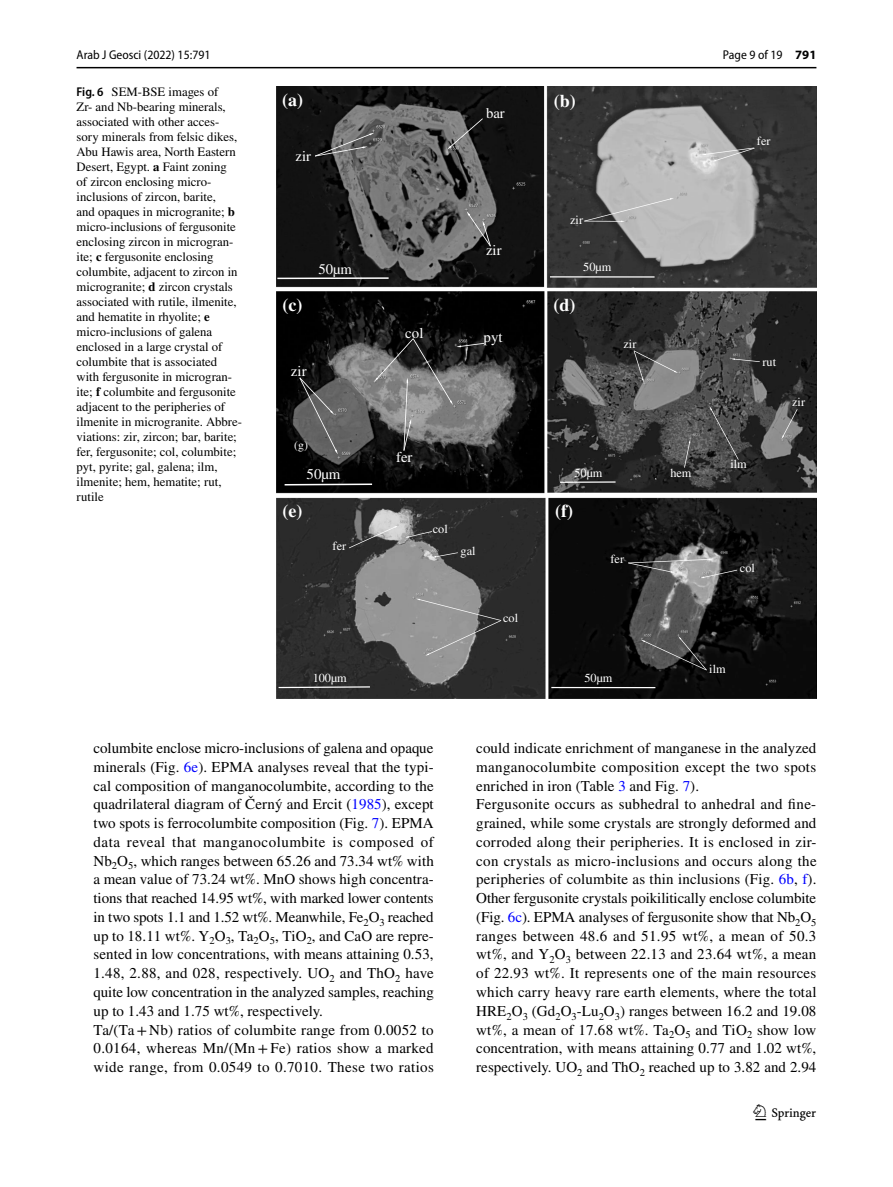
<style>
.page{position:relative;width:893px;height:1187px;background:#fff}
.page>*{position:absolute;margin:0;border:0;box-sizing:border-box;transform-origin:0 0}
.t1{font:22.5px "Springnew Regular 3";color:#000}
.t2{font:18px "Times Bold 4";color:#fff}
.t3{font:15px/18.8px "STIX";letter-spacing:.005em;color:#000}
.t4{font:14.85px "Times Roman 2";color:#fff}
.t5{font:14.7px "Times Roman 2";color:#fff}
.t6{font:12.75px/15px "STIX";color:#000}
.t7{font:semi-condensed 12.75px "Myriad Pro";color:#000}
.t8{font:12.3px "Times Roman 2";color:#fff}
.t9{font:11.85px "Times Roman 2";color:#fff}
.s1{font-family:"Myriad Pro";font-weight:600;font-stretch:semi-condensed}
.s2{font-weight:700}
.s3{font-weight:700;font-stretch:normal}
.s4{color:#00f}
</style>
<div class="page">
<hr style="left:77px;top:67px;width:739px;height:1px;background:#000">
<img style="left:276px;top:87px;width:540px;height:611px">
<hr style="left:277px;top:277px;width:112px;height:2px;background:#fff">
<svg style="left:447px;top:118px;width:36px;height:31px"></svg>
<svg style="left:315px;top:133px;width:59px;height:23px"></svg>
<svg style="left:467px;top:211px;width:24px;height:35px"></svg>
<hr style="left:550px;top:276px;width:105px;height:1px;background:#fff">
<svg style="left:702px;top:147px;width:53px;height:14px"></svg>
<svg style="left:584px;top:198px;width:90px;height:24px;background:#9b9b9b"></svg>
<svg style="left:285px;top:483px;width:87px;height:2px"></svg>
<svg style="left:299px;top:377px;width:39px;height:77px;background:#575757"></svg>
<svg style="left:374px;top:338px;width:110px;height:112px;background:#646464"></svg>
<hr style="left:560px;top:481px;width:56px;height:2px;background:#fff">
<svg style="left:709px;top:406px;width:30px;height:53px;background:#4f4f4f"></svg>
<svg style="left:731px;top:358px;width:29px;height:4px"></svg>
<svg style="left:684px;top:439px;width:6px;height:28px"></svg>
<svg style="left:634px;top:350px;width:44px;height:32px"></svg>
<svg style="left:781px;top:409px;width:16px;height:30px"></svg>
<svg style="left:279px;top:686px;width:91px;height:2px"></svg>
<svg style="left:405px;top:531px;width:27px;height:6px"></svg>
<svg style="left:432px;top:552px;width:26px;height:5px"></svg>
<svg style="left:349px;top:525px;width:49px;height:23px"></svg>
<svg style="left:416px;top:598px;width:85px;height:57px;background:#7b7b7b"></svg>
<hr style="left:551px;top:687px;width:104px;height:1px;background:#fff">
<svg style="left:628px;top:558px;width:109px;height:20px;background:#6d6d6d"></svg>
<svg style="left:641px;top:636px;width:66px;height:34px;background:#434343"></svg>
<p class="t7" style="left:77px;top:48px;width:135px">Arab J Geosci (2022) 15:791</p>
<p class="t6" style="left:77px;top:85px;width:167px"><span class="s1">Fig. 6</span> SEM-BSE images of<br>Zr- and Nb-bearing minerals, associated with other acces&shy;sory minerals from felsic dikes,<br>Abu Hawis area, North Eastern<br>Desert, Egypt. <span class="s2">a</span> Faint zoning<br>of zircon enclosing micro&shy;inclusions of zircon, barite,<br>and opaques in microgranite; <span class="s2">b </span>micro-inclusions of fergusonite enclosing zircon in microgran&shy;ite; <span class="s2">c</span> fergusonite enclosing columbite, adjacent to zircon in microgranite; <span class="s2">d</span> zircon crystals associated with rutile, ilmenite, and hematite in rhyolite; <span class="s2">e </span>micro-inclusions of galena enclosed in a large crystal of columbite that is associated with fergusonite in microgran&shy;ite; <span class="s2">f</span> columbite and fergusonite adjacent to the peripheries of ilmenite in microgranite. Abbre&shy;viations: zir, zircon; bar, barite; fer, fergusonite; col, columbite; pyt, pyrite; gal, galena; ilm, ilmenite; hem, hematite; rut, rutile</p>
<p class="t2" style="left:282px;top:89px;width:22px">(a)</p>
<p class="t2" style="left:554px;top:90px;width:23px">(b)</p>
<p class="t5" style="left:486px;top:105px;width:20px">bar</p>
<p class="t5" style="left:296px;top:147px;width:17px">zir</p>
<p class="t5" style="left:319px;top:260px;width:35px">50µm</p>
<p class="t5" style="left:486px;top:242px;width:17px">zir</p>
<p class="t8" style="left:570px;top:213px;width:14px">zir</p>
<p class="t8" style="left:583px;top:260px;width:30px">50µm</p>
<p class="t2" style="left:283px;top:294px;width:21px">(c)</p>
<p class="t2" style="left:554px;top:294px;width:23px">(d)</p>
<p class="t4" style="left:291px;top:363px;width:17px">zir</p>
<p class="t4" style="left:405px;top:325px;width:20px">col</p>
<p class="t4" style="left:484px;top:329px;width:21px">pyt</p>
<p class="t8" style="left:623px;top:336px;width:14px">zir</p>
<p class="t9" style="left:294px;top:438px;width:15px">(g)</p>
<p class="t4" style="left:307px;top:466px;width:35px">50µm</p>
<p class="t4" style="left:396px;top:449px;width:18px">fer</p>
<p class="t8" style="left:574px;top:466px;width:29px">50µm</p>
<p class="t2" style="left:283px;top:500px;width:21px">(e)</p>
<p class="t2" style="left:555px;top:500px;width:19px">(f)</p>
<p class="t8" style="left:333px;top:539px;width:15px">fer</p>
<p class="t8" style="left:433px;top:522px;width:17px">col</p>
<p class="t8" style="left:461px;top:543px;width:17px">gal</p>
<p class="t8" style="left:610px;top:552px;width:15px">fer</p>
<p class="t8" style="left:503px;top:611px;width:17px">col</p>
<p class="t8" style="left:313px;top:671px;width:36px">100µm</p>
<p class="t8" style="left:584px;top:670px;width:29px">50µm</p>
<p class="t7" style="left:723px;top:48px;width:95px">Page 9 of 19 <span class="s3">791</span></p>
<p class="t8" style="left:757px;top:134px;width:15px">fer</p>
<p class="t8" style="left:670px;top:466px;width:23px">hem</p>
<p class="t8" style="left:762px;top:355px;width:15px">rut</p>
<p class="t8" style="left:792px;top:395px;width:14px">zir</p>
<p class="t8" style="left:730px;top:457px;width:18px">ilm</p>
<p class="t8" style="left:740px;top:561px;width:17px">col</p>
<p class="t8" style="left:709px;top:662px;width:18px">ilm</p>
<p class="t3" style="left:94px;top:739px;width:342px">columbite enclose micro-inclusions of galena and opaque minerals (Fig. <span class="s4">6e</span>). EPMA analyses reveal that the typi&shy;cal composition of manganocolumbite, according to the quadrilateral diagram of Černý and Ercit (<span class="s4">1985</span>), except two spots is ferrocolumbite composition (Fig. <span class="s4">7</span>). EPMA data reveal that manganocolumbite is composed of Nb<sub>2</sub>O<sub>5</sub>, which ranges between 65.26 and 73.34 wt% with a mean value of 73.24 wt%. MnO shows high concentra&shy;tions that reached 14.95 wt%, with marked lower contents in two spots 1.1 and 1.52 wt%. Meanwhile, Fe<sub>2</sub>O<sub>3</sub> reached up to 18.11 wt%. Y<sub>2</sub>O<sub>3</sub>, Ta<sub>2</sub>O<sub>5</sub>, TiO<sub>2</sub>, and CaO are repre&shy;sented in low concentrations, with means attaining 0.53, 1.48, 2.88, and 028, respectively. UO<sub>2</sub> and ThO<sub>2</sub> have quite low concentration in the analyzed samples, reaching up to 1.43 and 1.75 wt%, respectively.<br>Ta/(Ta+ Nb) ratios of columbite range from 0.0052 to 0.0164, whereas Mn/(Mn +Fe) ratios show a marked wide range, from 0.0549 to 0.7010. These two ratios</p>
<p class="t3" style="left:476px;top:739px;width:342px">could indicate enrichment of manganese in the analyzed manganocolumbite composition except the two spots enriched in iron (Table <span class="s4">3</span> and Fig. <span class="s4">7</span>).<br>Fergusonite occurs as subhedral to anhedral and fine&shy;grained, while some crystals are strongly deformed and corroded along their peripheries. It is enclosed in zir&shy;con crystals as micro-inclusions and occurs along the peripheries of columbite as thin inclusions (Fig. <span class="s4">6b</span>, <span class="s4">f</span>).<br>Other fergusonite crystals poikilitically enclose columbite (Fig. <span class="s4">6c</span>). EPMA analyses of fergusonite show that Nb<sub>2</sub>O<sub>5 </sub>ranges between 48.6 and 51.95 wt%, a mean of 50.3 wt%, and Y<sub>2</sub>O<sub>3</sub> between 22.13 and 23.64 wt%, a mean of 22.93 wt%. It represents one of the main resources which carry heavy rare earth elements, where the total HRE<sub>2</sub>O<sub>3</sub> (Gd<sub>2</sub>O<sub>3</sub>-Lu<sub>2</sub>O<sub>3</sub>) ranges between 16.2 and 19.08 wt%, a mean of 17.68 wt%. Ta<sub>2</sub>O<sub>5</sub> and TiO<sub>2</sub> show low concentration, with means attaining 0.77 and 1.02 wt%, respectively. UO<sub>2</sub> and ThO<sub>2</sub> reached up to 3.82 and 2.94</p>
<h1 class="t1" style="left:755px;top:1104px;width:62px">1 3</h1>
</div>
